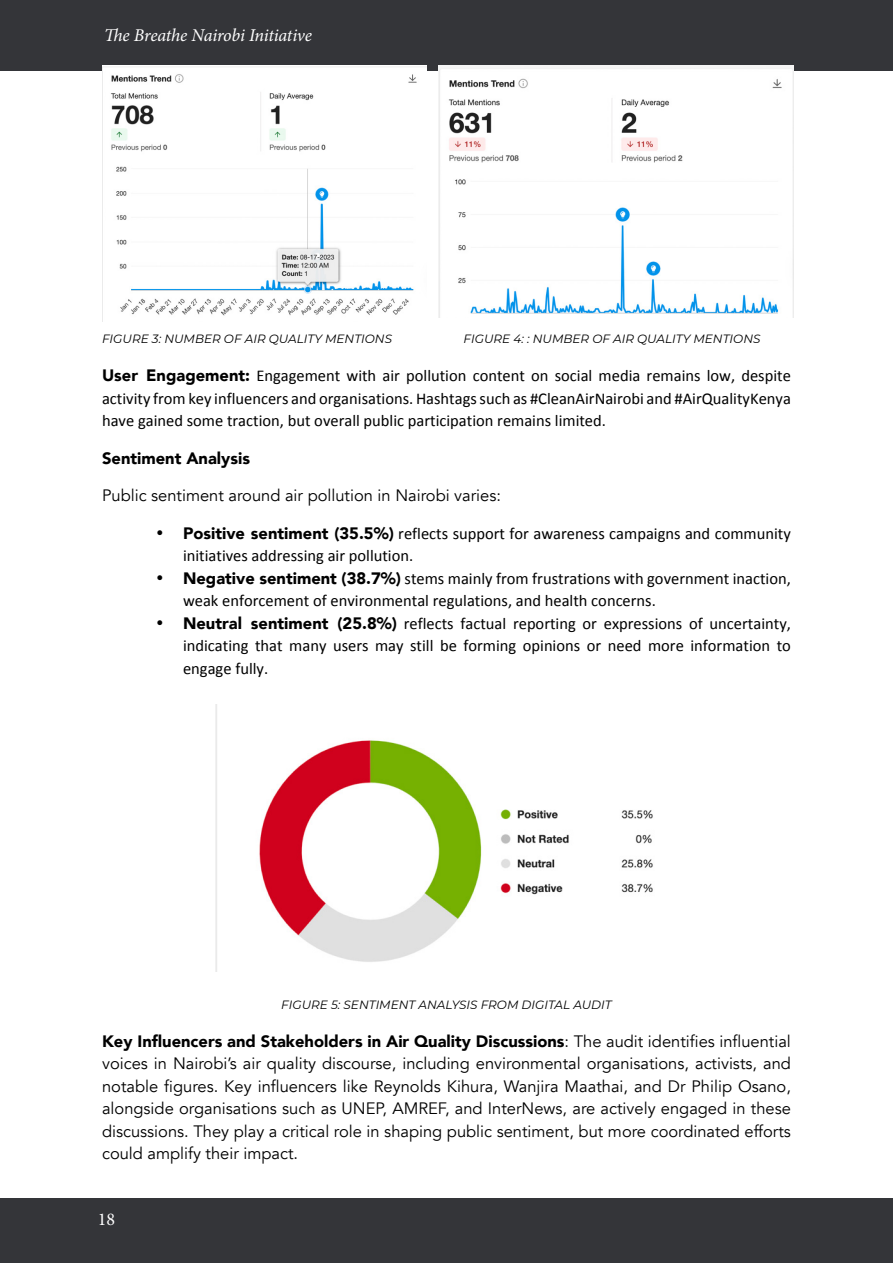
<style>
.page{position:relative;width:893px;height:1263px;background:#fff}
.page>*{position:absolute;margin:0;border:0;box-sizing:border-box;transform-origin:0 0}
.t1{font:italic 18px "Minion Pro";letter-spacing:-.015em;color:#fff}
.t2{font:18px "Minion Pro";color:#fff}
.t3{font:16.5px/22.5px "Calibri";color:#000;text-align:justify}
.t4{font:16.5px/22.5px "Avenir";color:#000;text-align:justify}
.t5{font:900 16.5px "Avenir";color:#000}
.t6{font:italic 12px "Montserrat";color:#000}
.s1{font-family:"Avenir";font-weight:900}
.s2{font-weight:900}
</style>
<div class="page">
<div style="left:0;top:0;width:893px;height:71px;background:#343539"></div>
<div style="left:0;top:1198px;width:893px;height:65px;background:#343539"></div>
<img style="left:439px;top:65px;width:354px;height:253px">
<img style="left:102px;top:65px;width:324px;height:256px">
<img style="left:216px;top:704px;width:437px;height:267px">
<p class="t1" style="left:104px;top:23px;width:209px">The Breathe Nairobi Initiative</p>
<p class="t6" style="left:102px;top:331px;width:292px">FIGURE 3: NUMBER OF AIR QUALITY MENTIONS</p>
<p class="t6" style="left:463px;top:331px;width:298px">FIGURE 4: : NUMBER OF AIR QUALITY MENTIONS</p>
<p class="t3" style="left:102px;top:364px;width:690px"><span class="s1">User Engagement:</span> Engagement with air pollution content on social media remains low, despite activity from key influencers and organisations. Hashtags such as #CleanAirNairobi and #AirQualityKenya have gained some traction, but overall public participation remains limited.</p>
<p class="t5" style="left:102px;top:444px;width:149px">Sentiment Analysis</p>
<p class="t4" style="left:102px;top:484px;width:400px">Public sentiment around air pollution in Nairobi varies:</p>
<p class="t3" style="left:183px;top:522px;width:609px;text-indent:-27px">• <span class="s1">Positive sentiment (35.5%)</span> reflects support for awareness campaigns and community initiatives addressing air pollution.</p>
<p class="t3" style="left:183px;top:567px;width:609px;text-indent:-27px">• <span class="s1">Negative sentiment (38.7%)</span> stems mainly from frustrations with government inaction, weak enforcement of environmental regulations, and health concerns.</p>
<p class="t3" style="left:183px;top:612px;width:609px;text-indent:-27px">• <span class="s1">Neutral sentiment (25.8%)</span> reflects factual reporting or expressions of uncertainty, indicating that many users may still be forming opinions or need more information to engage fully.</p>
<p class="t6" style="left:281px;top:997px;width:332px">FIGURE 5: SENTIMENT ANALYSIS FROM DIGITAL AUDIT</p>
<p class="t4" style="left:102px;top:1030px;width:690px"><span class="s2">Key Influencers and Stakeholders in Air Quality Discussions</span>: The audit identifies influential voices in Nairobi’s air quality discourse, including environmental organisations, activists, and notable figures. Key influencers like Reynolds Kihura, Wanjira Maathai, and Dr Philip Osano, alongside organisations such as UNEP, AMREF, and InterNews, are actively engaged in these discussions. They play a critical role in shaping public sentiment, but more coordinated efforts could amplify their impact.</p>
<p class="t2" style="left:98px;top:1207px;width:19px">18</p>
</div>
